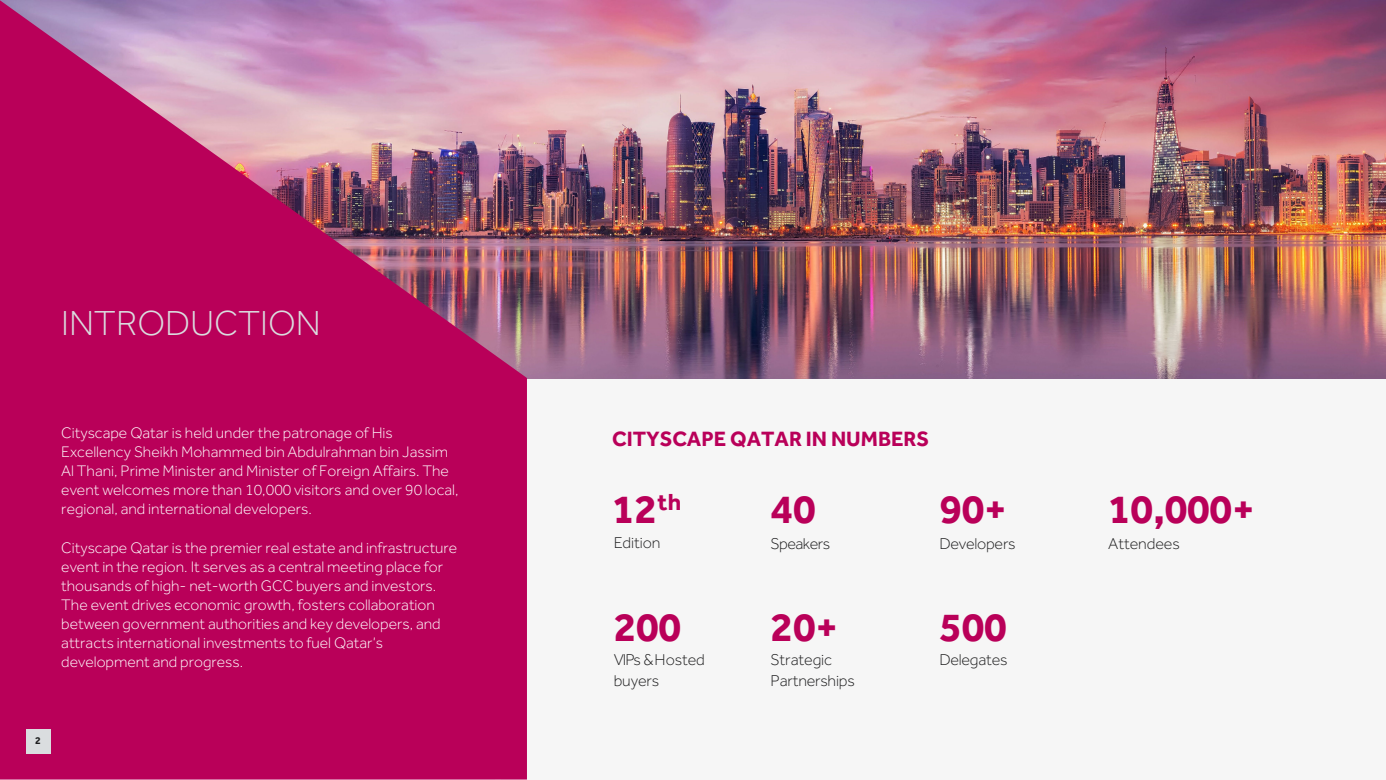
<style>
.page{position:relative;width:1386px;height:780px;background:#fff}
.page>*{position:absolute;margin:0;border:0;box-sizing:border-box;transform-origin:0 0}
.t1{font:700 41.56px "Effra";letter-spacing:-.005em;color:#b90059}
.t2{font:300 35.88px "Effra";color:#dadddf}
.t3{font:700 24.06px "Effra";color:#b90059}
.t4{font:700 21.44px "Effra";color:#b90059}
.t5{font:300 16.19px "Effra";letter-spacing:-.01em;color:#1e1e1f}
.t6{font:300 16.19px "Effra";letter-spacing:-.03em;color:#1e1e1f}
.t7{font:300 15.75px/18.9px "Effra";color:#fff}
.t8{font:700 10.5px "Effra";color:#1e1e1f}
</style>
<div class="page">
<div style="left:0;top:0;width:1385px;height:779px;background:#f6f6f6"></div>
<img style="left:527px;top:0;width:858px;height:378px">
<svg style="left:0;top:0;width:527px;height:779px;background:#b8206a"></svg>
<div style="left:26px;top:729px;width:25px;height:24px;background:#dadddf"></div>
<h2 class="t2" style="left:61px;top:303px;width:261px">INTRODUCTION</h2>
<p class="t7" style="left:61px;top:423px;width:398px">Cityscape Qatar is held under the patronage of His Excellency Sheikh Mohammed bin Abdulrahman bin Jassim Al Thani, Prime Minister and Minister of Foreign Affairs. The event welcomes more than 10,000 visitors and over 90 local, regional, and international developers.</p>
<p class="t7" style="left:61px;top:538px;width:397px">Cityscape Qatar is the premier real estate and infrastructure event in the region. It serves as a central meeting place for thousands of high- net-worth GCC buyers and investors.<br>The event drives economic growth, fosters collaboration between government authorities and key developers, and attracts international investments to fuel Qatar’s development and progress.</p>
<p class="t8" style="left:35px;top:734px;width:7px">2</p>
<p class="t4" style="left:612px;top:425px;width:318px">CITYSCAPE QATAR IN NUMBERS</p>
<p class="t1" style="left:612px;top:483px;width:47px">12</p>
<p class="t3" style="left:657px;top:487px;width:25px">th</p>
<p class="t1" style="left:1108px;top:484px;width:148px">10,000+</p>
<p class="t5" style="left:1108px;top:534px;width:73px">Attendees</p>
<p class="t1" style="left:770px;top:483px;width:47px">40</p>
<p class="t6" style="left:770px;top:534px;width:61px">Speakers</p>
<p class="t1" style="left:939px;top:483px;width:69px">90+</p>
<p class="t5" style="left:939px;top:534px;width:78px">Developers</p>
<p class="t5" style="left:613px;top:533px;width:48px">Edition</p>
<p class="t1" style="left:613px;top:601px;width:69px">200</p>
<p class="t5" style="left:613px;top:650px;width:93px">VIPs &amp;Hosted</p>
<p class="t5" style="left:613px;top:670px;width:47px">buyers</p>
<p class="t1" style="left:770px;top:601px;width:69px">20+</p>
<p class="t5" style="left:770px;top:650px;width:63px">Strategic</p>
<p class="t5" style="left:770px;top:670px;width:86px">Partnerships</p>
<p class="t1" style="left:939px;top:601px;width:69px">500</p>
<p class="t5" style="left:939px;top:650px;width:70px">Delegates</p>
</div>
